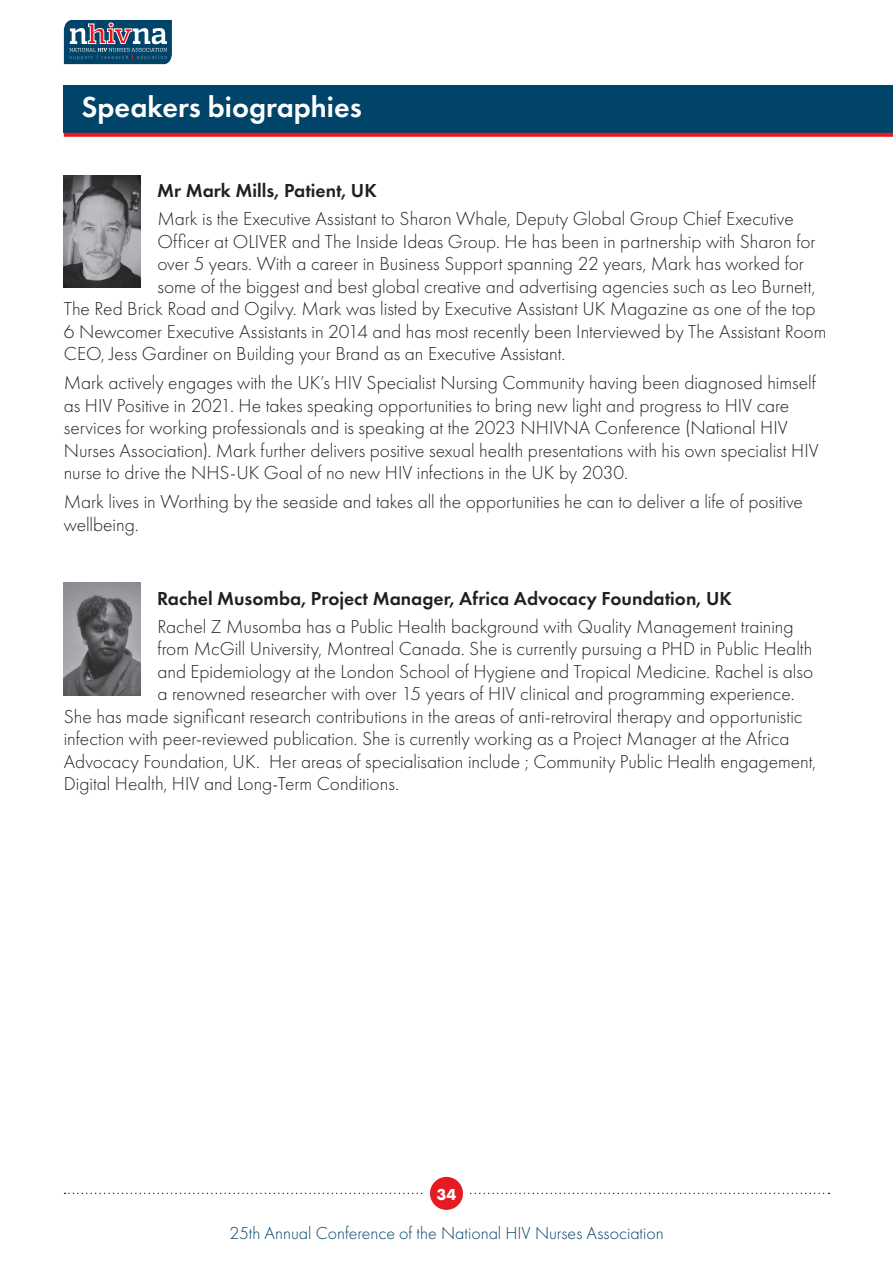
<style>
.page{position:relative;width:893px;height:1263px;background:#fff}
.page>*{position:absolute;margin:0;border:0;box-sizing:border-box;transform-origin:0 0}
.t1{font:600 30px "Futura PT";color:#fff}
.t2{font:600 23.55px "Futura PT";color:#fff}
.Biog_Body_Copy{font:300 19.5px/22.5px "Futura PT";color:#231f20}
.Biog_Body_Copy-2{font:600 19.5px "Futura PT";color:#231f20}
.t3{font:300 18px "Futura PT";color:#00446a}
.t4{font:700 16.5px "Futura PT";color:#fff}
</style>
<div class="page">
<svg style="left:63px;top:20px;width:109px;height:45px;background:#3f6884"></svg>
<svg style="left:64px;top:1193px;width:765px;height:1px"></svg>
<svg style="left:427px;top:1174px;width:39px;height:38px"></svg>
<div style="left:425px;top:1171px;width:43px;height:44px;border:5px solid #fff;border-radius:50%"></div>
<div style="left:64px;top:85px;width:829px;height:48px;background:#00446a"></div>
<svg style="left:64px;top:133px;width:829px;height:4px;background:#e6252e"></svg>
<img style="left:64px;top:175px;width:76px;height:112px">
<img style="left:64px;top:583px;width:76px;height:112px">
<p class="t1" style="left:81px;top:88px;width:282px">Speakers biographies</p>
<p class="t2" style="left:76px;top:99px;width:170px">Safety Measures</p>
<p class="Biog_Body_Copy-2" style="left:157px;top:179px;width:221px">Mr Mark Mills, Patient, UK</p>
<p class="Biog_Body_Copy" style="left:157px;top:207px;width:638px">Mark is the Executive Assistant to Sharon Whale, Deputy Global Group Chief Executive</p>
<p class="Biog_Body_Copy" style="left:157px;top:230px;width:660px">Officer at OLIVER and The Inside Ideas Group. He has been in partnership with Sharon for</p>
<p class="Biog_Body_Copy" style="left:157px;top:252px;width:648px">over 5 years. With a career in Business Support spanning 22 years, Mark has worked for</p>
<p class="Biog_Body_Copy" style="left:157px;top:275px;width:659px">some of the biggest and best global creative and advertising agencies such as Leo Burnett,</p>
<p class="Biog_Body_Copy" style="left:64px;top:298px;width:753px">The Red Brick Road and Ogilvy. Mark was listed by Executive Assistant UK Magazine as one of the top</p>
<p class="Biog_Body_Copy" style="left:64px;top:320px;width:764px">6 Newcomer Executive Assistants in 2014 and has most recently been Interviewed by The Assistant Room</p>
<p class="Biog_Body_Copy" style="left:64px;top:343px;width:503px">CEO, Jess Gardiner on Building your Brand as an Executive Assistant.</p>
<p class="Biog_Body_Copy" style="left:64px;top:371px;width:756px">Mark actively engages with the UK’s HIV Specialist Nursing Community having been diagnosed himself as HIV Positive in 2021. He takes speaking opportunities to bring new light and progress to HIV care services for working professionals and is speaking at the 2023 NHIVNA Conference (National HIV Nurses Association). Mark further delivers positive sexual health presentations with his own specialist HIV nurse to drive the NHS-UK Goal of no new HIV infections in the UK by 2030.</p>
<p class="Biog_Body_Copy" style="left:64px;top:490px;width:741px">Mark lives in Worthing by the seaside and takes all the opportunities he can to deliver a life of positive wellbeing.</p>
<p class="Biog_Body_Copy-2" style="left:157px;top:586px;width:576px">Rachel Musomba, Project Manager, Africa Advocacy Foundation, UK</p>
<p class="Biog_Body_Copy" style="left:157px;top:615px;width:638px">Rachel Z Musomba has a Public Health background with Quality Management training</p>
<p class="Biog_Body_Copy" style="left:157px;top:638px;width:656px">from McGill University, Montreal Canada. She is currently pursuing a PHD in Public Health</p>
<p class="Biog_Body_Copy" style="left:157px;top:660px;width:657px">and Epidemiology at the London School of Hygiene and Tropical Medicine. Rachel is also</p>
<p class="Biog_Body_Copy" style="left:157px;top:683px;width:639px">a renowned researcher with over 15 years of HIV clinical and programming experience.</p>
<p class="Biog_Body_Copy" style="left:64px;top:705px;width:740px">She has made significant research contributions in the areas of anti-retroviral therapy and opportunistic</p>
<p class="Biog_Body_Copy" style="left:64px;top:728px;width:727px">infection with peer-reviewed publication. She is currently working as a Project Manager at the Africa</p>
<p class="Biog_Body_Copy" style="left:64px;top:750px;width:754px">Advocacy Foundation, UK. Her areas of specialisation include ; Community Public Health engagement,</p>
<p class="Biog_Body_Copy" style="left:64px;top:773px;width:337px">Digital Health, HIV and Long-Term Conditions.</p>
<p class="t4" style="left:437px;top:1183px;width:21px">34</p>
<p class="t3" style="left:229px;top:1222px;width:436px">25th Annual Conference of the National HIV Nurses Association</p>
</div>
